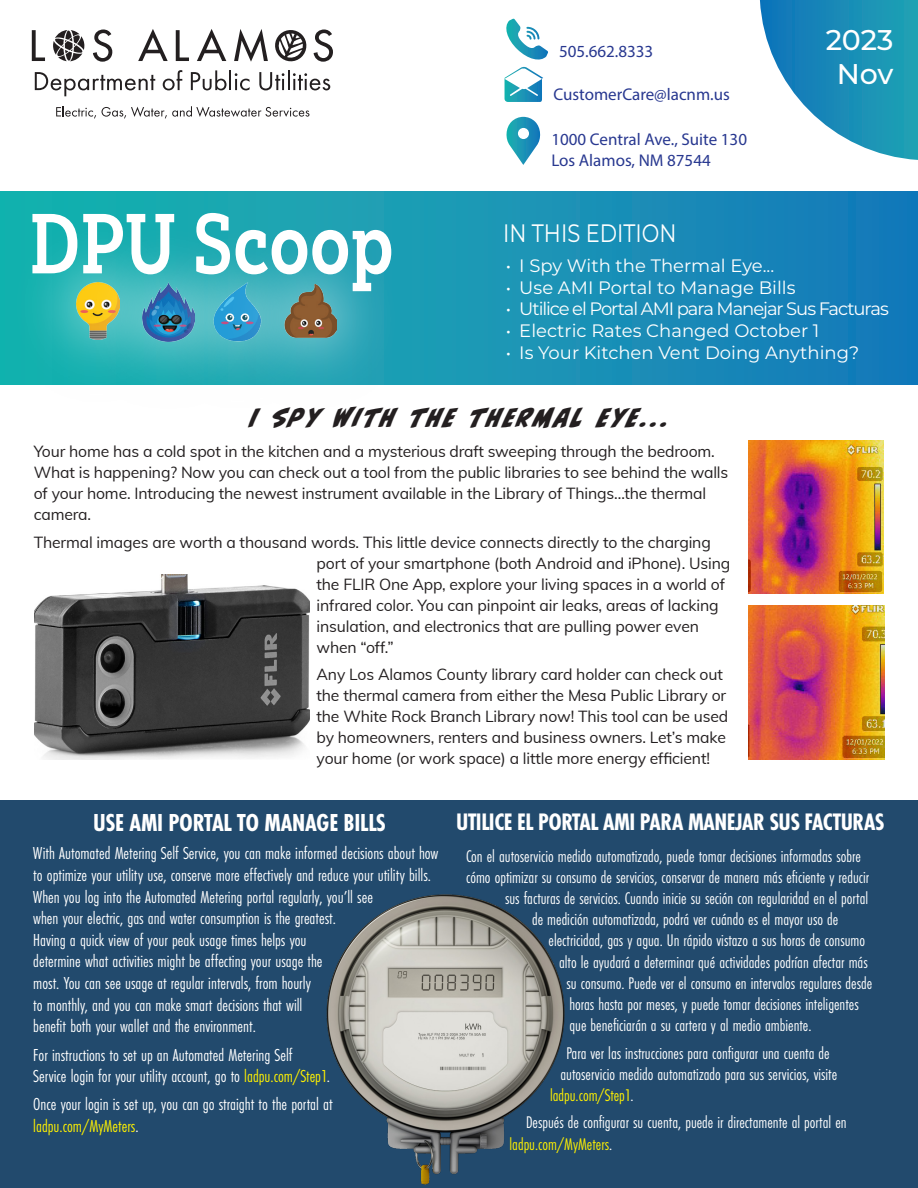
<style>
.page{position:relative;width:918px;height:1188px;background:#fff}
.page>*{position:absolute;margin:0;border:0;box-sizing:border-box;transform-origin:0 0}
.t1{font:84.9px "Yorkten Slab Nor Bol";color:#fff;scale:.82 1}
.t2{font:500 28.5px "Montserrat";letter-spacing:-.005em;color:#fff}
.t3{font:700 25.5px "Futura PT Cond";letter-spacing:-.01em;color:#fff}
.t4{font:25.2px "Montserrat";color:#fff;scale:.83 1}
.t5{font:700 24.75px "Futura PT Cond";letter-spacing:-.02em;color:#fff}
.t6{font:24px "CC Biff Bam Boom";letter-spacing:.11em;color:#231f20}
.t7{font:18px/21.6px "Futura PT Cond";color:#fff}
.t8{font:18px "Montserrat";color:#fff}
.t9{font:18px "Montserrat";letter-spacing:-.06em;color:#fff}
.t10{font:17.55px/21px "Futura PT Cond";color:#fff;text-align:center}
.t11{font:17.55px "Futura PT Cond";color:#fff101}
.t12{font:16.95px/20.4px "Myriad Pro";color:#283890}
.t13{font:15.75px/21px "Muli";letter-spacing:-.01em;color:#231f20}
.s1{color:#fff101}
.s2{color:#fff}
</style>
<div class="page">
<svg style="left:760px;top:0;width:158px;height:160px"></svg>
<svg style="left:504px;top:19px;width:44px;height:83px"></svg>
<svg style="left:506px;top:117px;width:35px;height:48px"></svg>
<div style="left:0;top:192px;width:918px;height:193px;background:linear-gradient(to right,#19b6ae,#187aba)"></div>
<div style="left:0;top:800px;width:918px;height:388px;background:#224a6d"></div>
<svg style="left:53px;top:30px;width:31px;height:32px"></svg>
<svg style="left:32px;top:30px;width:13px;height:31px"></svg>
<svg style="left:93px;top:30px;width:19px;height:32px"></svg>
<svg style="left:138px;top:29px;width:30px;height:32px"></svg>
<svg style="left:176px;top:30px;width:13px;height:31px"></svg>
<svg style="left:197px;top:29px;width:29px;height:32px"></svg>
<svg style="left:314px;top:30px;width:19px;height:32px"></svg>
<svg style="left:234px;top:29px;width:73px;height:33px"></svg>
<svg style="left:35px;top:72px;width:120px;height:24px"></svg>
<svg style="left:163px;top:70px;width:19px;height:20px"></svg>
<svg style="left:191px;top:70px;width:36px;height:20px"></svg>
<hr style="left:229px;top:70px;width:2px;height:20px;background:#231f20">
<svg style="left:235px;top:73px;width:15px;height:17px"></svg>
<svg style="left:259px;top:72px;width:25px;height:18px"></svg>
<hr style="left:288px;top:70px;width:2px;height:20px;background:#231f20">
<svg style="left:293px;top:73px;width:37px;height:17px"></svg>
<svg style="left:56px;top:106px;width:40px;height:13px"></svg>
<svg style="left:102px;top:106px;width:207px;height:13px"></svg>
<img style="left:0;top:199px;width:59px;height:186px">
<img style="left:59px;top:199px;width:71px;height:186px">
<img style="left:130px;top:199px;width:215px;height:186px">
<img style="left:201px;top:201px;width:219px;height:184px">
<img style="left:284px;top:284px;width:52px;height:55px">
<img style="left:326px;top:894px;width:239px;height:291px">
<img style="left:749px;top:441px;width:135px;height:152px">
<img style="left:748px;top:606px;width:136px;height:153px">
<img style="left:35px;top:574px;width:275px;height:185px">
<p class="t12" style="left:559px;top:41px;width:96px">505.662.8333</p>
<p class="t12" style="left:553px;top:84px;width:178px">CustomerCare@lacnm.us</p>
<p class="t12" style="left:551px;top:129px;width:197px">1000 Central Ave., Suite 130<br>Los Alamos, NM 87544</p>
<p class="t2" style="left:826px;top:20px;width:69px">2023</p>
<p class="t2" style="left:837px;top:54px;width:58px">Nov</p>
<p class="t1" style="left:29px;top:192px;width:447px">DPU Scoop</p>
<p class="t4" style="left:503px;top:216px;width:211px">IN THIS EDITION</p>
<p class="t8" style="left:506px;top:253px;width:270px">• I Spy With the Thermal Eye...</p>
<p class="t8" style="left:506px;top:275px;width:291px">• Use AMI Portal to Manage Bills</p>
<p class="t9" style="left:506px;top:297px;width:385px">• Utilice el Portal AMI para Manejar Sus Facturas</p>
<p class="t8" style="left:506px;top:318px;width:315px">• Electric Rates Changed October 1</p>
<p class="t8" style="left:506px;top:340px;width:355px">• Is Your Kitchen Vent Doing Anything?</p>
<p class="t6" style="left:250px;top:398px;width:421px">I SPY WITH THE THERMAL EYE...</p>
<p class="t13" style="left:34px;top:440px;width:696px">Your home has a cold spot in the kitchen and a mysterious draft sweeping through the bedroom.<br>What is happening? Now you can check out a tool from the public libraries to see behind the walls of your home. Introducing the newest instrument available in the Library of Things…the thermal camera.</p>
<p class="t13" style="left:317px;top:531px;width:415px;text-indent:-283px">Thermal images are worth a thousand words. This little device connects directly to the charging port of your smartphone (both Android and iPhone). Using the FLIR One App, explore your living spaces in a world of infrared color. You can pinpoint air leaks, areas of lacking insulation, and electronics that are pulling power even when “off.”</p>
<p class="t13" style="left:317px;top:663px;width:413px">Any Los Alamos County library card holder can check out the thermal camera from either the Mesa Public Library or the White Rock Branch Library now! This tool can be used by homeowners, renters and business owners. Let’s make your home (or work space) a little more energy efficient!</p>
<p class="t3" style="left:93px;top:807px;width:294px">USE AMI PORTAL TO MANAGE BILLS</p>
<p class="t7" style="left:33px;top:843px;width:407px">With Automated Metering Self Service, you can make informed decisions about how to optimize your utility use, conserve more effectively and reduce your utility bills.<br>When you log into the Automated Metering portal regularly, you’ll see<br>when your electric, gas and water consumption is the greatest.<br>Having a quick view of your peak usage times helps you<br>determine what activities might be affecting your usage the<br>most. You can see usage at regular intervals, from hourly<br>to monthly, and you can make smart decisions that will<br>benefit both your wallet and the environment.</p>
<p class="t7" style="left:33px;top:1044px;width:298px">For instructions to set up an Automated Metering Self<br>Service login for your utility account, go to <span class="s1">ladpu.com/Step1</span>.</p>
<p class="t7" style="left:33px;top:1094px;width:301px">Once your login is set up, you can go straight to the portal at <span class="s1">ladpu.com/MyMeters</span>.</p>
<p class="t5" style="left:456px;top:807px;width:430px">UTILICE EL PORTAL AMI PARA MANEJAR SUS FACTURAS</p>
<p class="t10" style="left:466px;top:846px;width:396px">Con el autoservicio medido automatizado, puede tomar decisiones informadas sobre</p>
<p class="t10" style="left:466px;top:867px;width:405px">cómo optimizar su consumo de servicios, conservar de manera más eficiente y reducir</p>
<p class="t10" style="left:505px;top:888px;width:365px">sus facturas de servicios. Cuando inicie su seción con regularidad en el portal</p>
<p class="t10" style="left:532px;top:909px;width:308px">de medición automatizada, podrá ver cuándo es el mayor uso de</p>
<p class="t10" style="left:549px;top:930px;width:318px">electricidad, gas y agua. Un rápido vistazo a sus horas de consumo</p>
<p class="t10" style="left:559px;top:951px;width:310px">alto le ayudará a determinar qué actividades podrían afectar más</p>
<p class="t10" style="left:567px;top:972px;width:307px">su consumo. Puede ver el consumo en intervalos regulares desde</p>
<p class="t10" style="left:570px;top:993px;width:291px">horas hasta por meses, y puede tomar decisiones inteligentes</p>
<p class="t10" style="left:570px;top:1014px;width:244px">que beneficiarán a su cartera y al medio ambiente.</p>
<p class="t10" style="left:561px;top:1042px;width:278px">Para ver las instrucciones para configurar una cuenta de autoservicio medido automatizado para sus servicios, visite</p>
<p class="t11" style="left:550px;top:1085px;width:85px">ladpu.com/Step1<span class="s2">.</span></p>
<p class="t10" style="left:510px;top:1112px;width:339px;text-align:left;text-indent:16px">Después de configurar su cuenta, puede ir directamente al portal en <span class="s1">ladpu.com/MyMeters</span>.</p>
</div>
